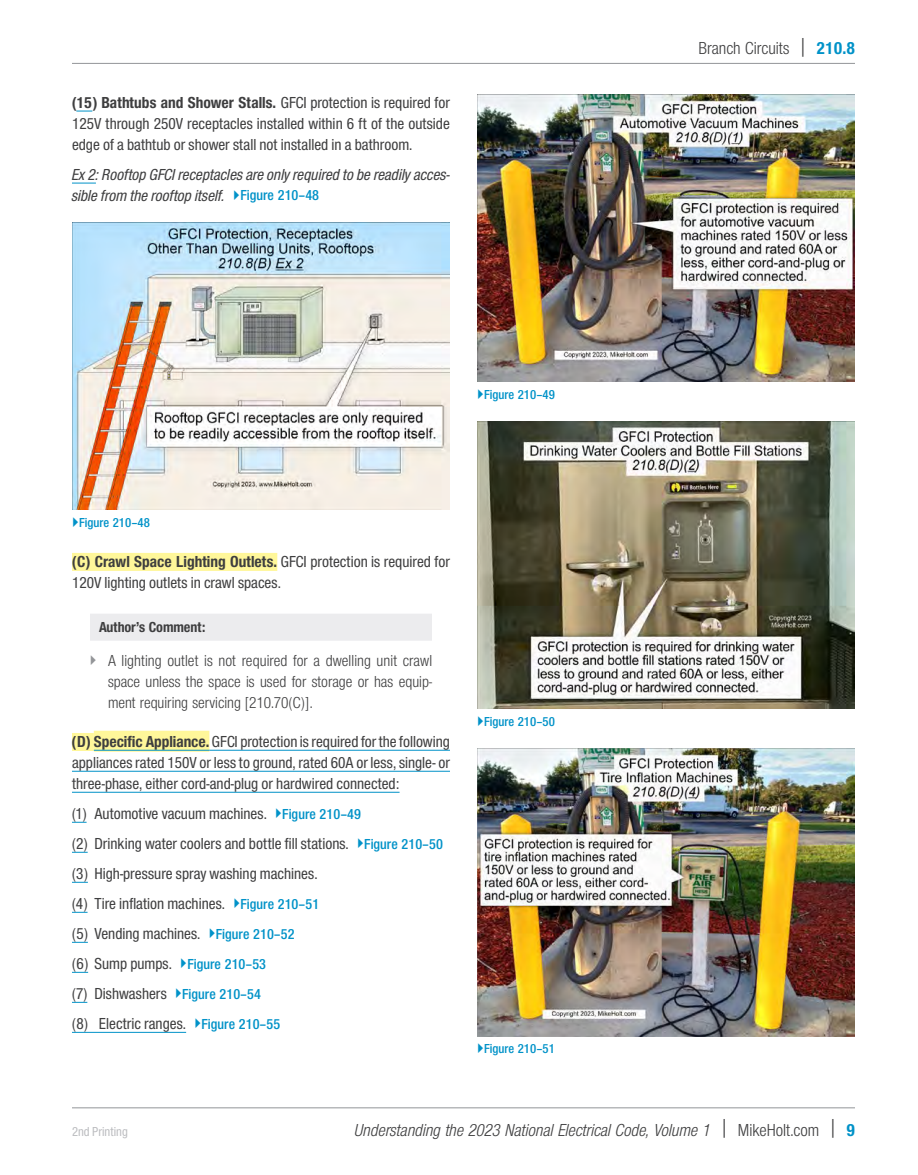
<style>
.page{position:relative;width:918px;height:1175px;background:#fff}
.page>*{position:absolute;margin:0;border:0;box-sizing:border-box;transform-origin:0 0}
.t1{font:italic 18px "Nimbus San Nov Con";color:#3e3e3f}
.t2{font:18px "Nimbus San Nov Con";color:#3e3e3f}
.t3{font:500 16.5px/30px "Nimbus San Nov Con";color:#3e3e3f;text-align:justify}
.t4{font:16.5px/21px "Nimbus San Nov Con";color:#3e3e3f;text-align:justify}
.t5{font:16.5px/21px "Nimbus San Nov Con Med Ita";color:#3e3e3f}
.t6{font:700 15px "Nimbus San Nov Con";letter-spacing:-.005em;color:#3e3e3f}
.t7{font:13.5px "Nimbus San Nov Con Sem Bol";color:#0092c8}
.t8{font:500 13.5px "Nimbus San Nov Con";color:#bcbdc0}
.s1{font-weight:700}
.s2{font-family:"Nimbus San Nov Con Sem Bol";font-size:15px;color:#0092c8}
.s3{font-family:"Nimbus San Nov Con Sem Bol";font-weight:400;font-size:15px;color:#0092c8}
.s4{font-size:22.5px}
.s5{font-weight:700;color:#0092c8}
.s6{font-style:normal;font-size:22.5px}
.s7{font-style:normal}
.s8{font-weight:700;font-style:normal;color:#0092c8}
</style>
<div class="page">
<hr style="left:72px;top:1107px;width:783px;height:1px;background:#939598">
<hr style="left:72px;top:63px;width:783px;height:1px;background:#939598">
<img style="left:477px;top:94px;width:378px;height:288px">
<img style="left:477px;top:421px;width:378px;height:288px">
<img style="left:477px;top:748px;width:378px;height:288px">
<svg style="left:76px;top:111px;width:16px;height:1px"></svg>
<svg style="left:72px;top:183px;width:24px;height:1px"></svg>
<div style="left:72px;top:553px;width:205px;height:18px;background:#fff79a"></div>
<div style="left:90px;top:613px;width:342px;height:27px;background:#ececee"></div>
<div style="left:72px;top:733px;width:22px;height:18px;background:#fff79a"></div>
<div style="left:94px;top:730px;width:115px;height:21px;background:#fff79a"></div>
<hr style="left:209px;top:750px;width:241px;height:1px;background:#0092c8">
<hr style="left:72px;top:771px;width:378px;height:1px;background:#0092c8">
<hr style="left:72px;top:792px;width:328px;height:1px;background:#0092c8">
<svg style="left:72px;top:822px;width:15px;height:1px"></svg>
<svg style="left:72px;top:852px;width:16px;height:1px"></svg>
<svg style="left:72px;top:882px;width:16px;height:1px"></svg>
<svg style="left:72px;top:912px;width:16px;height:1px"></svg>
<svg style="left:72px;top:942px;width:16px;height:1px"></svg>
<svg style="left:72px;top:972px;width:16px;height:1px"></svg>
<svg style="left:72px;top:1002px;width:15px;height:1px"></svg>
<hr style="left:72px;top:1032px;width:114px;height:1px;background:#0092c8">
<img style="left:72px;top:222px;width:378px;height:288px">
<hr style="left:94px;top:750px;width:115px;height:1px;background:#0092c8">
<p class="t3" style="left:72px;top:92px;width:379px;line-height:21px"><span class="s1">(15) Bathtubs and Shower Stalls.</span> GFCI protection is required for 125V through 250V receptacles installed within 6 ft of the outside edge of a bathtub or shower stall not installed in a bathroom.</p>
<p class="t5" style="left:72px;top:164px;width:380px">Ex 2: Rooftop GFCI receptacles are only required to be readily acces&shy;sible from the rooftop itself. <span class="s2">Figure 210–48</span></p>
<p class="t7" style="left:484px;top:386px;width:72px">Figure 210–49</p>
<p class="t7" style="left:79px;top:514px;width:72px">Figure 210–48</p>
<p class="t3" style="left:72px;top:551px;width:379px;line-height:21px"><span class="s1">(C) Crawl Space Lighting Outlets.</span> GFCI protection is required for<br>120V lighting outlets in crawl spaces.</p>
<p class="t6" style="left:99px;top:618px;width:108px">Author’s Comment:</p>
<p class="t4" style="left:108px;top:650px;width:326px">A lighting outlet is not required for a dwelling unit crawl space unless the space is used for storage or has equip&shy;ment requiring servicing [210.70(C)].</p>
<p class="t3" style="left:72px;top:731px;width:380px;line-height:21px"><span class="s1">(D) Specific Appliance.</span> GFCI protection is required for the following appliances rated 150V or less to ground, rated 60A or less, single- or three-phase, either cord-and-plug or hardwired connected:</p>
<p class="t3" style="left:72px;top:799px;width:373px;text-align:left">(1) Automotive vacuum machines. <span class="s3">Figure 210–49<br></span>(2) Drinking water coolers and bottle fill stations. <span class="s3">Figure 210–50 </span>(3) High-pressure spray washing machines.<br>(4) Tire inflation machines. <span class="s3">Figure 210–51<br></span>(5) Vending machines. <span class="s3">Figure 210–52<br></span>(6) Sump pumps. <span class="s3">Figure 210–53<br></span>(7) Dishwashers <span class="s3">Figure 210–54<br></span>(8) Electric ranges. <span class="s3">Figure 210–55</span></p>
<p class="t7" style="left:484px;top:713px;width:72px">Figure 210–50</p>
<p class="t7" style="left:484px;top:1040px;width:72px">Figure 210–51</p>
<p class="t2" style="left:698px;top:38px;width:158px">Branch Circuits <span class="s4">|</span> <span class="s5">210.8</span></p>
<p class="t8" style="left:72px;top:1123px;width:57px">2nd Printing</p>
<p class="t1" style="left:355px;top:1120px;width:502px">Understanding the 2023 National Electrical Code, Volume 1 <span class="s6">|</span> <span class="s7">MikeHolt.com</span> <span class="s6">|</span> <span class="s8">9</span></p>
</div>
